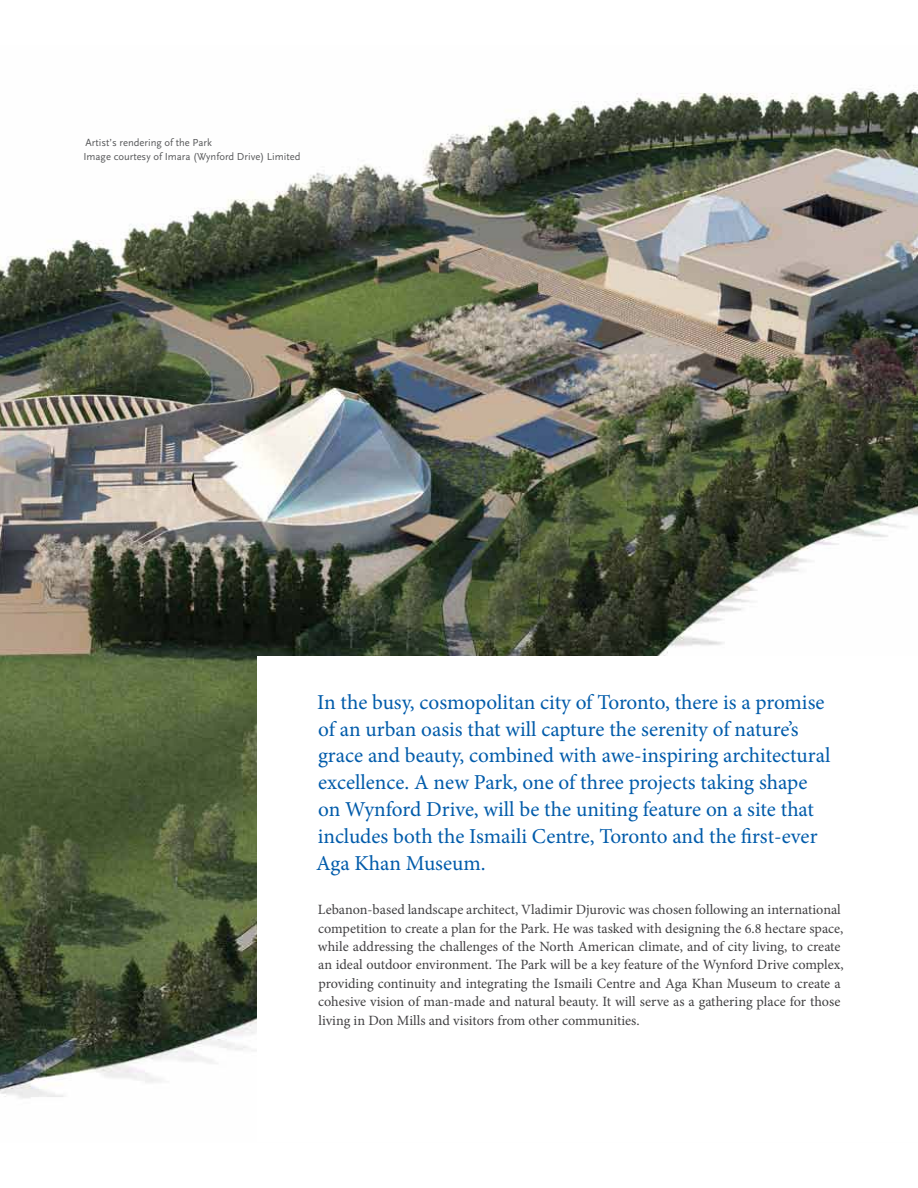
<style>
.page{position:relative;width:918px;height:1188px;background:#fff}
.page>*{position:absolute;margin:0;border:0;box-sizing:border-box;transform-origin:0 0}
.t1{font:21.3px/26.8px "Minion Pro";color:#005baa}
.t2{font:14.1px/18.5px "Minion Pro";color:#414042}
.t3{font:10.65px/14.1px "Scala Sans Pro";color:#58595b}
</style>
<div class="page">
<img style="left:0;top:86px;width:918px;height:1013px">
<div style="left:257px;top:656px;width:661px;height:486px;background:#fff"></div>
<p class="t3" style="left:83px;top:136px;width:219px">Artist’s rendering of the Park<br>Image courtesy of Imara (Wynford Drive) Limited</p>
<p class="t1" style="left:316px;top:691px;width:516px">In the busy, cosmopolitan city of Toronto, there is a promise of an urban oasis that will capture the serenity of nature’s grace and beauty, combined with awe-inspiring architectural excellence. A new Park, one of three projects taking shape on Wynford Drive, will be the uniting feature on a site that includes both the Ismaili Centre, Toronto and the first-ever Aga Khan Museum.</p>
<p class="t2" style="left:318px;top:902px;width:527px">Lebanon-based landscape architect, Vladimir Djurovic was chosen following an international competition to create a plan for the Park. He was tasked with designing the 6.8 hectare space, while addressing the challenges of the North American climate, and of city living, to create an ideal outdoor environment. The Park will be a key feature of the Wynford Drive complex, providing continuity and integrating the Ismaili Centre and Aga Khan Museum to create a cohesive vision of man-made and natural beauty. It will serve as a gathering place for those living in Don Mills and visitors from other communities.</p>
</div>
